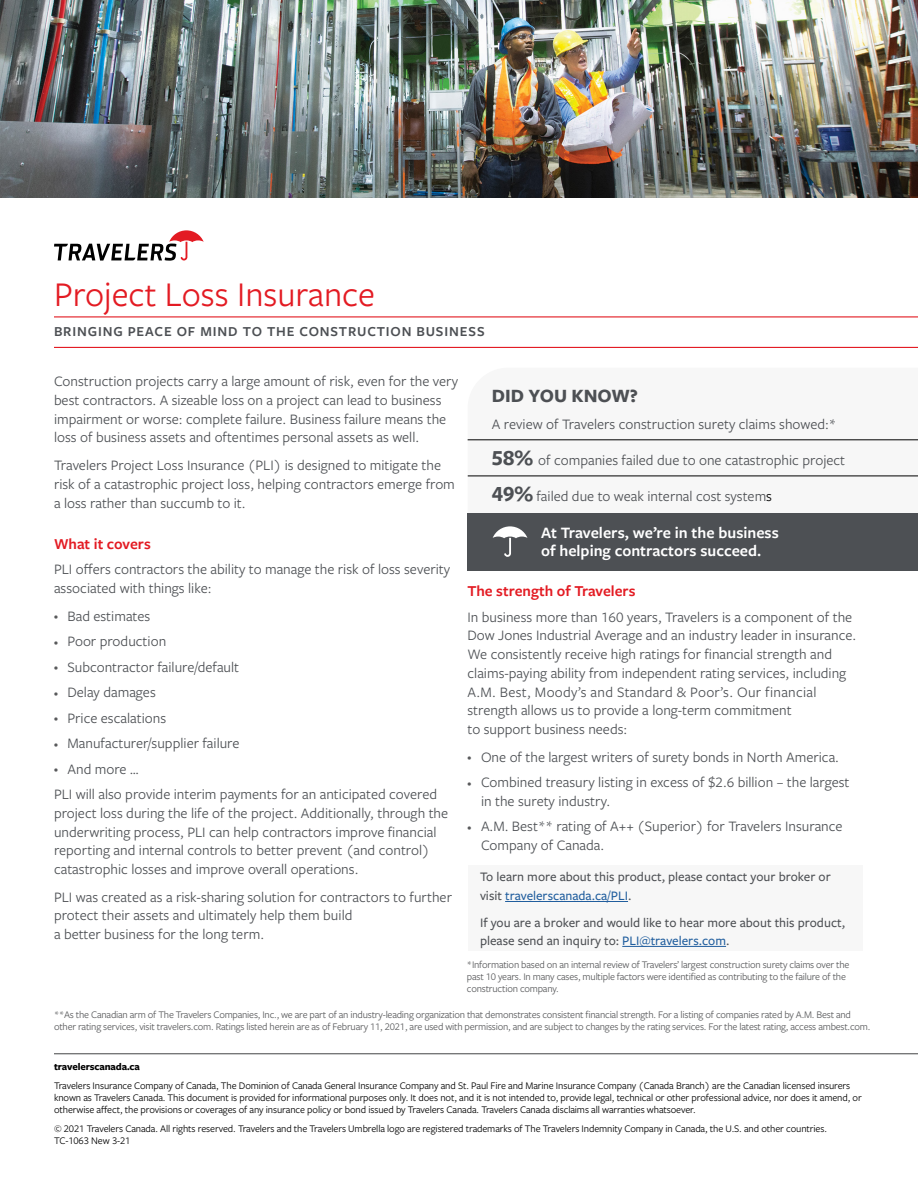
<style>
.page{position:relative;width:918px;height:1188px;background:#fff}
.page>*{position:absolute;margin:0;border:0;box-sizing:border-box;transform-origin:0 0}
.H__Title{font:36px "Freight Sans Pro";color:#e31b23}
.H3__Header_2{font:700 19.5px "Freight Sans Pro";color:#4d5054}
.H4__Header_3{font:600 16.5px/18px "Freight Sans Pro";color:#fff}
.H2__Header{font:600 15.75px "Freight Sans Pro";color:#e31b23}
.P__Body_Copy{font:15px/18.8px "Freight Sans Pro";color:#4d5054}
.P__Intro{font:15px/18.8px "Freight Sans Pro";color:#4d5054}
.P__Info-Body2{font:15px "Freight Sans Pro";color:#4d5054}
.P__Info-Body{font:15px "Freight Sans Pro";color:#4d5054}
.H1__Sub-Title{font:600 14.25px "Freight Sans Pro";letter-spacing:.06em;color:#4d5054}
.P__CTA{font:500 13.5px "Freight Sans Pro";color:#4d5054}
.P__CTA-2{font:500 13.5px "Freight Sans Pro";color:#215e9e}
.P__Disclaimer_2{font:10.5px "Freight Sans Pro";letter-spacing:-.01em;color:#000}
.P__Disclaimer_1{font:10.5px "Freight Sans Pro";letter-spacing:-.02em;color:#58595b}
.P__Disclaimer_2-2{font:700 10.5px "Freight Sans Pro";letter-spacing:-.01em;color:#000}
.s1{font-size:8.55px;color:#58595b}
.s2{font-weight:700;font-size:22.5px}
.s3{color:#000}
.s4{color:#4d5054}
.s5{color:#215e9e}
</style>
<div class="page">
<hr style="left:54px;top:1053px;width:864px;height:1px;background:#58595b">
<div style="left:468px;top:866px;width:395px;height:85px;background:#f7f7f7"></div>
<img style="left:0;top:0;width:918px;height:198px">
<svg style="left:54px;top:230px;width:150px;height:31px"></svg>
<svg style="left:468px;top:440px;width:450px;height:36px"></svg>
<hr style="left:54px;top:316px;width:864px;height:1px;background:#e31b23">
<hr style="left:54px;top:347px;width:864px;height:1px;background:#e31b23">
<hr style="left:468px;top:476px;width:450px;height:1px;background:#000">
<hr style="left:468px;top:439px;width:450px;height:1px;background:#000">
<div style="left:468px;top:513px;width:450px;height:57px;background:#4d5054"></div>
<svg style="left:493px;top:526px;width:34px;height:31px"></svg>
<hr style="left:505px;top:901px;width:123px;height:1px;background:#215e9e">
<hr style="left:622px;top:946px;width:104px;height:1px;background:#215e9e">
<p class="H__Title" style="left:54px;top:270px;width:323px">Project Loss Insurance</p>
<h1 class="H1__Sub-Title" style="left:54px;top:322px;width:432px">BRINGING PEACE OF MIND TO THE CONSTRUCTION BUSINESS</h1>
<p class="P__Intro" style="left:54px;top:371px;width:406px">Construction projects carry a large amount of risk, even for the very best contractors. A sizeable loss on a project can lead to business impairment or worse: complete failure. Business failure means the loss of business assets and oftentimes personal assets as well.</p>
<p class="P__Intro" style="left:54px;top:455px;width:402px">Travelers Project Loss Insurance (PLI) is designed to mitigate the risk of a catastrophic project loss, helping contractors emerge from a loss rather than succumb to it.</p>
<h2 class="H2__Header" style="left:54px;top:533px;width:98px">What it covers</h2>
<p class="P__Body_Copy" style="left:54px;top:559px;width:398px">PLI offers contractors the ability to manage the risk of loss severity associated with things like:</p>
<p class="P__Body_Copy" style="left:54px;top:606px;width:98px"><span class="s1">•</span> Bad estimates</p>
<p class="P__Body_Copy" style="left:54px;top:631px;width:114px"><span class="s1">•</span> Poor production</p>
<p class="P__Body_Copy" style="left:54px;top:657px;width:187px"><span class="s1">•</span> Subcontractor failure/default</p>
<p class="P__Body_Copy" style="left:54px;top:682px;width:103px"><span class="s1">•</span> Delay damages</p>
<p class="P__Body_Copy" style="left:54px;top:708px;width:114px"><span class="s1">•</span> Price escalations</p>
<p class="P__Body_Copy" style="left:54px;top:733px;width:187px"><span class="s1">•</span> Manufacturer/supplier failure</p>
<p class="P__Body_Copy" style="left:54px;top:759px;width:86px"><span class="s1">•</span> And more …</p>
<p class="P__Body_Copy" style="left:54px;top:784px;width:396px">PLI will also provide interim payments for an anticipated covered project loss during the life of the project. Additionally, through the underwriting process, PLI can help contractors improve financial reporting and internal controls to better prevent (and control) catastrophic losses and improve overall operations.</p>
<p class="P__Body_Copy" style="left:54px;top:887px;width:400px">PLI was created as a risk-sharing solution for contractors to further protect their assets and ultimately help them build<br>a better business for the long term.</p>
<h3 class="H3__Header_2" style="left:492px;top:383px;width:148px">DID YOU KNOW?</h3>
<p class="P__Info-Body" style="left:492px;top:414px;width:346px">A review of Travelers construction surety claims showed:*</p>
<p class="P__Info-Body2" style="left:492px;top:450px;width:355px"><span class="s2">58%</span> of companies failed due to one catastrophic project</p>
<p class="P__Info-Body2" style="left:492px;top:486px;width:282px"><span class="s2">49%</span> failed due to weak internal cost system<span class="s3">s</span></p>
<h4 class="H4__Header_3" style="left:541px;top:523px;width:239px">At Travelers, we’re in the business of helping contractors succeed.</h4>
<h2 class="H2__Header" style="left:468px;top:580px;width:170px">The strength of Travelers</h2>
<p class="P__Body_Copy" style="left:468px;top:607px;width:390px">In business more than 160 years, Travelers is a component of the Dow Jones Industrial Average and an industry leader in insurance.<br>We consistently receive high ratings for financial strength and claims-paying ability from independent rating services, including A.M. Best, Moody’s and Standard &amp; Poor’s. Our financial strength allows us to provide a long-term commitment<br>to support business needs:</p>
<p class="P__Body_Copy" style="left:468px;top:747px;width:373px"><span class="s1">•</span> One of the largest writers of surety bonds in North America.</p>
<p class="P__Body_Copy" style="left:481px;top:772px;width:370px;text-indent:-14px"><span class="s1">•</span> Combined treasury listing in excess of $2.6 billion – the largest in the surety industry.</p>
<p class="P__Body_Copy" style="left:481px;top:817px;width:363px;text-indent:-14px"><span class="s1">•</span> A.M. Best** rating of A++ (Superior) for Travelers Insurance<br>Company of Canada.</p>
<p class="P__CTA" style="left:480px;top:868px;width:352px">To learn more about this product, please contact your broker or</p>
<p class="P__CTA-2" style="left:480px;top:886px;width:153px"><span class="s4">visit</span> travelerscanada.ca/PLI<span class="s4">.</span></p>
<p class="P__CTA" style="left:480px;top:913px;width:367px">If you are a broker and would like to hear more about this product,</p>
<p class="P__CTA" style="left:480px;top:931px;width:251px">please send an inquiry to: <span class="s5">PLI@travelers.com</span>.</p>
<p class="P__Disclaimer_1" style="left:467px;top:957px;width:384px">*Information based on an internal review of Travelers’ largest construction surety claims over the</p>
<p class="P__Disclaimer_1" style="left:467px;top:969px;width:380px">past 10 years. In many cases, multiple factors were identified as contributing to the failure of the</p>
<p class="P__Disclaimer_1" style="left:467px;top:981px;width:93px">construction company.</p>
<p class="P__Disclaimer_1" style="left:54px;top:1008px;width:798px">**As the Canadian arm of The Travelers Companies, Inc., we are part of an industry-leading organization that demonstrates consistent financial strength. For a listing of companies rated by A.M. Best and</p>
<p class="P__Disclaimer_1" style="left:54px;top:1020px;width:818px">other rating services, visit travelers.com. Ratings listed herein are as of February 11, 2021, are used with permission, and are subject to changes by the rating services. For the latest rating, access ambest.com.</p>
<p class="P__Disclaimer_2-2" style="left:54px;top:1060px;width:87px">travelerscanada.ca</p>
<p class="P__Disclaimer_2" style="left:54px;top:1079px;width:798px">Travelers Insurance Company of Canada, The Dominion of Canada General Insurance Company and St. Paul Fire and Marine Insurance Company (Canada Branch) are the Canadian licensed insurers</p>
<p class="P__Disclaimer_2" style="left:54px;top:1091px;width:809px">known as Travelers Canada. This document is provided for informational purposes only. It does not, and it is not intended to, provide legal, technical or other professional advice, nor does it amend, or</p>
<p class="P__Disclaimer_2" style="left:54px;top:1103px;width:643px">otherwise affect, the provisions or coverages of any insurance policy or bond issued by Travelers Canada. Travelers Canada disclaims all warranties whatsoever.</p>
<p class="P__Disclaimer_2" style="left:54px;top:1121px;width:775px">© 2021 Travelers Canada. All rights reserved. Travelers and the Travelers Umbrella logo are registered trademarks of The Travelers Indemnity Company in Canada, the U.S. and other countries.</p>
<p class="P__Disclaimer_2" style="left:54px;top:1133px;width:78px">TC-1063 New 3-21</p>
</div>
